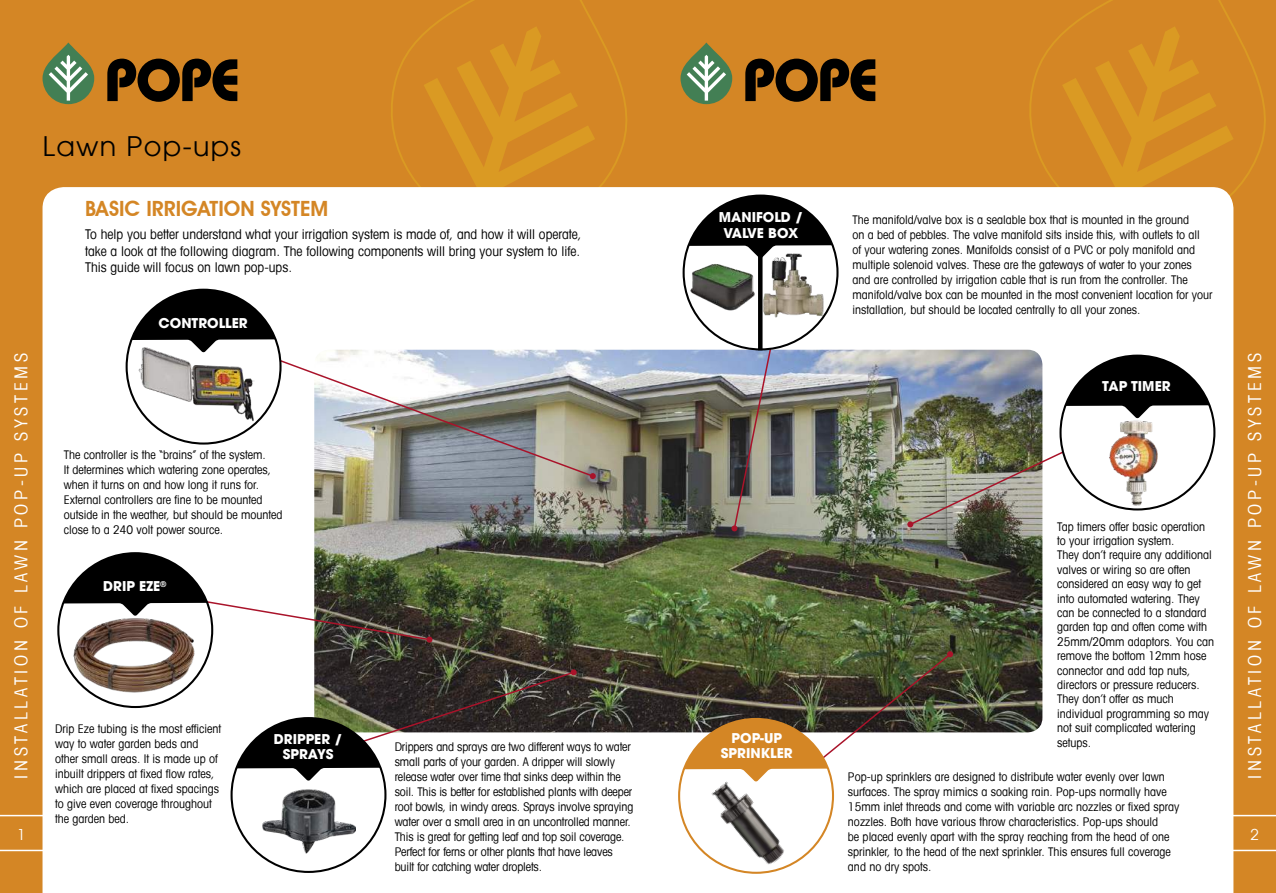
<style>
.page{position:relative;width:1276px;height:893px;background:#d48625}
.page>*{position:absolute;margin:0;border:0;box-sizing:border-box;transform-origin:0 0}
.t1{font:27px "Avant Garde LT";letter-spacing:.05em;color:#000}
.t2{font:600 21px "Avant Garde IT Cby BT";color:#d48625}
.t3{font:condensed 18px "Avant Garde LT";letter-spacing:.2em;color:#fff}
.t4{font:15px "Avant Garde LT";color:#fff}
.t5{font:condensed 13.5px/16.5px "Avant Garde LT";color:#000;text-align:justify}
.t6{font:700 13.5px/15px "Avant Garde LT";color:#fff;text-align:center}
.t7{font:condensed 12px/15px "Avant Garde LT";color:#000}
</style>
<div class="page">
<svg style="left:0;top:815px;width:43px;height:36px"></svg>
<svg style="left:1233px;top:815px;width:43px;height:36px"></svg>
<svg style="left:107px;top:59px;width:130px;height:43px"></svg>
<svg style="left:43px;top:43px;width:51px;height:61px"></svg>
<svg style="left:745px;top:59px;width:130px;height:43px"></svg>
<svg style="left:680px;top:43px;width:52px;height:61px"></svg>
<svg style="left:391px;top:0;width:236px;height:187px"></svg>
<svg style="left:423px;top:26px;width:172px;height:161px"></svg>
<svg style="left:1029px;top:0;width:237px;height:243px"></svg>
<svg style="left:1062px;top:26px;width:171px;height:161px"></svg>
<div style="left:43px;top:187px;width:1190px;height:706px;background:#fff"></div>
<img style="left:314px;top:350px;width:728px;height:382px">
<svg style="left:731px;top:344px;width:45px;height:187px"></svg>
<img style="left:907px;top:445px;width:168px;height:82px">
<div style="left:679px;top:719px;width:154px;height:154px;background:#fff;border-radius:50%"></div>
<img style="left:679px;top:651px;width:274px;height:131px">
<img style="left:706px;top:775px;width:86px;height:96px">
<div style="left:683px;top:195px;width:154px;height:155px;background:#fff;border-radius:50%"></div>
<svg style="left:683px;top:196px;width:154px;height:62px"></svg>
<img style="left:761px;top:252px;width:65px;height:67px">
<img style="left:691px;top:264px;width:64px;height:47px">
<svg style="left:758px;top:256px;width:4px;height:94px"></svg>
<div style="left:1060px;top:355px;width:154px;height:155px;background:#fff;border-radius:50%"></div>
<svg style="left:1060px;top:356px;width:154px;height:62px"></svg>
<svg style="left:126px;top:290px;width:470px;height:189px"></svg>
<img style="left:138px;top:345px;width:123px;height:78px">
<div style="left:231px;top:718px;width:155px;height:154px;background:#fff;border-radius:50%"></div>
<svg style="left:231px;top:669px;width:346px;height:112px"></svg>
<img style="left:262px;top:789px;width:93px;height:68px">
<svg style="left:58px;top:553px;width:154px;height:154px"></svg>
<svg style="left:58px;top:553px;width:374px;height:90px"></svg>
<img style="left:72px;top:616px;width:124px;height:77px">
<img style="left:1083px;top:420px;width:100px;height:85px">
<h1 class="t1" style="left:43px;top:130px;width:200px">Lawn Pop-ups</h1>
<h2 class="t2" style="left:85px;top:196px;width:245px">BASIC IRRIGATION SYSTEM</h2>
<p class="t5" style="left:85px;top:226px;width:498px">To help you better understand what your irrigation system is made of, and how it will operate, take a look at the following diagram. The following components will bring your system to life.<br>This guide will focus on lawn pop-ups.</p>
<p class="t6" style="left:159px;top:315px;width:91px">CONTROLLER</p>
<p class="t6" style="left:719px;top:209px;width:86px;line-height:16.2px">MANIFOLD /<br>VALVE BOX</p>
<p class="t7" style="left:852px;top:211px;width:361px">The manifold/valve box is a sealable box that is mounted in the ground<br>on a bed of pebbles. The valve manifold sits inside this, with outlets to all<br>of your watering zones. Manifolds consist of a PVC or poly manifold and multiple solenoid valves. These are the gateways of water to your zones and are controlled by irrigation cable that is run from the controller. The manifold/valve box can be mounted in the most convenient location for your installation, but should be located centrally to all your zones.</p>
<h3 class="t3" style="left:10px;top:779px;width:427px;rotate:-90deg">INSTALLATION OF LAWN POP-UP SYSTEMS</h3>
<h3 class="t3" style="left:1243px;top:779px;width:427px;rotate:-90deg">INSTALLATION OF LAWN POP-UP SYSTEMS</h3>
<p class="t6" style="left:1102px;top:379px;width:70px">TAP TIMER</p>
<p class="t7" style="left:64px;top:447px;width:220px">The controller is the “brains” of the system.<br>It determines which watering zone operates, when it turns on and how long it runs for.<br>External controllers are fine to be mounted outside in the weather, but should be mounted close to a 240 volt power source.</p>
<p class="t7" style="left:1057px;top:519px;width:158px;line-height:14.4px">Tap timers offer basic operation to your irrigation system.<br>They don’t require any additional valves or wiring so are often considered an easy way to get into automated watering. They can be connected to a standard garden tap and often come with<br>25mm/20mm adaptors. You can remove the bottom 12mm hose connector and add tap nuts, directors or pressure reducers.<br>They don’t offer as much individual programming so may not suit complicated watering setups.</p>
<p class="t6" style="left:103px;top:579px;width:65px">DRIP EZE<sup>®</sup></p>
<p class="t7" style="left:55px;top:721px;width:167px">Drip Eze tubing is the most efficient way to water garden beds and other small areas. It is made up of inbuilt drippers at fixed flow rates, which are placed at fixed spacings to give even coverage throughout the garden bed.</p>
<p class="t6" style="left:721px;top:730px;width:73px">POP-UP<br>SPRINKLER</p>
<p class="t6" style="left:274px;top:732px;width:70px">DRIPPER /<br>SPRAYS</p>
<p class="t7" style="left:395px;top:739px;width:240px">Drippers and sprays are two different ways to water small parts of your garden. A dripper will slowly release water over time that sinks deep within the soil. This is better for established plants with deeper root bowls, in windy areas. Sprays involve spraying water over a small area in an uncontrolled manner.<br>This is great for getting leaf and top soil coverage.<br>Perfect for ferns or other plants that have leaves built for catching water droplets.</p>
<p class="t7" style="left:848px;top:769px;width:333px">Pop-up sprinklers are designed to distribute water evenly over lawn surfaces. The spray mimics a soaking rain. Pop-ups normally have 15mm inlet threads and come with variable arc nozzles or fixed spray nozzles. Both have various throw characteristics. Pop-ups should<br>be placed evenly apart with the spray reaching from the head of one sprinkler, to the head of the next sprinkler. This ensures full coverage and no dry spots.</p>
<p class="t4" style="left:17px;top:826px;width:10px">1</p>
<p class="t4" style="left:1250px;top:826px;width:10px">2</p>
</div>
